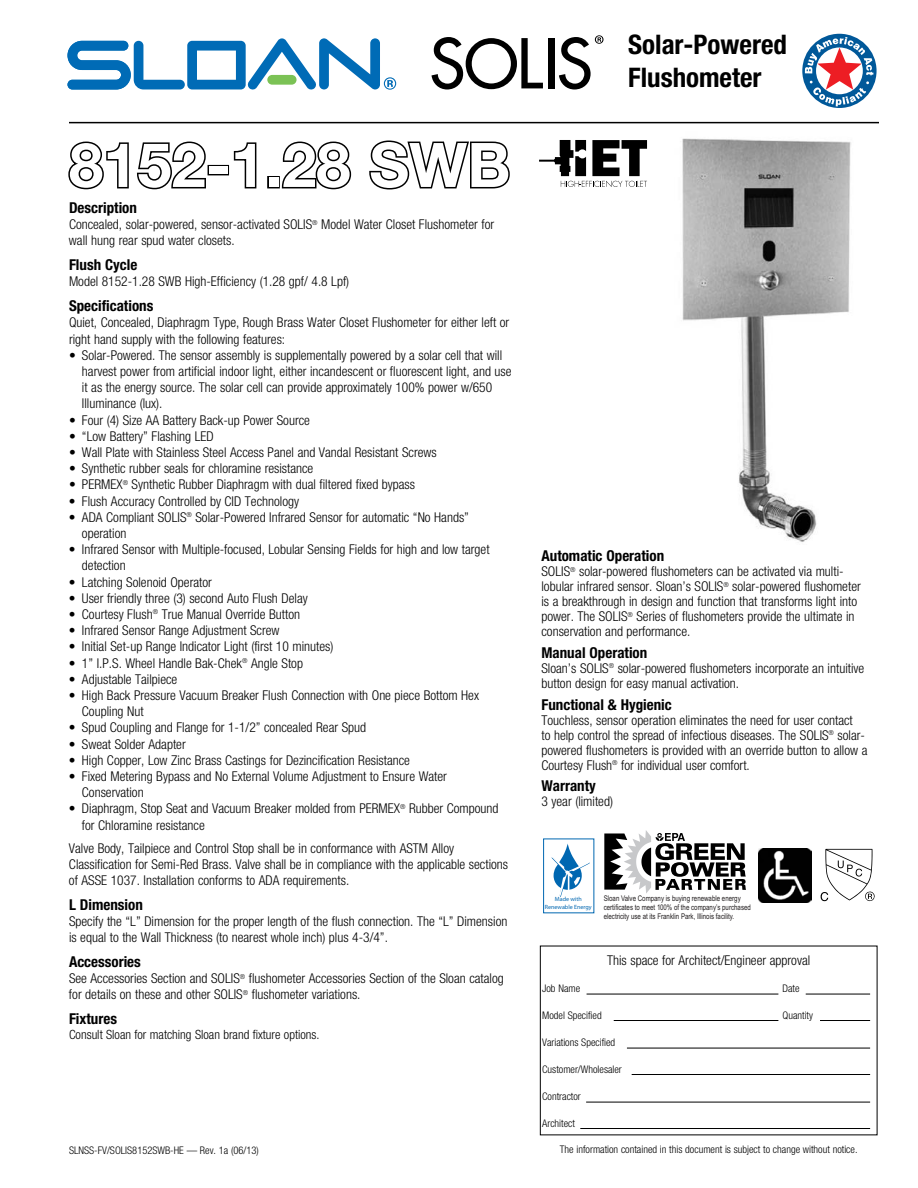
<style>
.page{position:relative;width:918px;height:1188px;background:#fff}
.page>*{position:absolute;margin:0;border:0;box-sizing:border-box;transform-origin:0 0}
.t1{font:700 61.5px "Helvetica Neue LT";color:#fff}
.t2{font:700 condensed 27px/32.4px "Helvetica Neue LT Std";color:#000}
.t3{font:700 condensed 15px "Helvetica Neue LT Std";color:#000}
.t4{font:300 condensed 13.5px/16.2px "Helvetica Neue LT Std";color:#000}
.t5{font:300 condensed 12.75px "Helvetica Neue LT Std";color:#000}
.t6{font:300 condensed 10.5px "Helvetica Neue LT Std";color:#000}
.t7{font:7.8px/9.1px "Arial Narrow";color:#231f20;scale:.96 1}
.t8{font:6px/7.4px "Myriad";color:#0067b1;text-align:center}
</style>
<div class="page">
<img style="left:682px;top:138px;width:169px;height:404px">
<hr style="left:806px;top:994px;width:64px;height:1px;background:#000">
<hr style="left:820px;top:1020px;width:50px;height:1px;background:#000">
<hr style="left:614px;top:1020px;width:164px;height:1px;background:#000">
<hr style="left:587px;top:994px;width:191px;height:1px;background:#000">
<hr style="left:627px;top:1048px;width:243px;height:1px;background:#000">
<hr style="left:632px;top:1074px;width:238px;height:1px;background:#000">
<hr style="left:586px;top:1102px;width:284px;height:1px;background:#000">
<hr style="left:580px;top:1128px;width:290px;height:1px;background:#000">
<hr style="left:69px;top:122px;width:810px;height:1px;background:#000">
<svg style="left:68px;top:141px;width:138px;height:49px"></svg>
<div style="left:208px;top:165px;width:21px;height:10px;border:3px solid #000"></div>
<svg style="left:233px;top:142px;width:24px;height:47px"></svg>
<div style="left:267px;top:176px;width:13px;height:12px;border:3px solid #000"></div>
<svg style="left:281px;top:141px;width:71px;height:49px"></svg>
<svg style="left:369px;top:140px;width:141px;height:50px"></svg>
<svg style="left:432px;top:37px;width:111px;height:53px"></svg>
<div style="left:548px;top:38px;width:6px;height:50px;background:#000"></div>
<svg style="left:559px;top:35px;width:45px;height:55px"></svg>
<svg style="left:802px;top:34px;width:75px;height:74px"></svg>
<svg style="left:805px;top:37px;width:68px;height:69px"></svg>
<svg style="left:68px;top:38px;width:328px;height:52px"></svg>
<svg style="left:539px;top:140px;width:108px;height:47px"></svg>
<img style="left:758px;top:849px;width:54px;height:54px">
<svg style="left:821px;top:849px;width:54px;height:52px"></svg>
<svg style="left:604px;top:830px;width:142px;height:63px"></svg>
<div style="left:543px;top:838px;width:54px;height:76px;background:linear-gradient(to bottom,#fff,#fff)"></div>
<div style="left:544px;top:839px;width:50px;height:74px;background:#fff"></div>
<div style="left:543px;top:839px;width:51px;height:74px;border:1px solid #0067b1"></div>
<svg style="left:551px;top:843px;width:38px;height:54px"></svg>
<h1 class="t1" style="left:69px;top:127px;width:443px">8152-1.28 SWB</h1>
<p class="t3" style="left:69px;top:199px;width:69px">Description</p>
<p class="t4" style="left:69px;top:216px;width:427px">Concealed, solar-powered, sensor-activated SOLIS<sup>®</sup> Model Water Closet Flushometer for wall hung rear spud water closets.</p>
<p class="t3" style="left:69px;top:256px;width:70px">Flush Cycle</p>
<p class="t4" style="left:69px;top:273px;width:282px">Model 8152-1.28 SWB High-Efficiency (1.28 gpf/ 4.8 Lpf)</p>
<p class="t3" style="left:69px;top:297px;width:86px">Specifications</p>
<p class="t4" style="left:69px;top:314px;width:442px">Quiet, Concealed, Diaphragm Type, Rough Brass Water Closet Flushometer for either left or right hand supply with the following features:</p>
<p class="t4" style="left:82px;top:347px;width:431px;text-indent:-13px">• Solar-Powered. The sensor assembly is supplementally powered by a solar cell that will harvest power from artificial indoor light, either incandescent or fluorescent light, and use it as the energy source. The solar cell can provide approximately 100% power w/650<br>Illuminance (lux).</p>
<p class="t4" style="left:69px;top:412px;width:243px">• Four (4) Size AA Battery Back-up Power Source</p>
<p class="t4" style="left:69px;top:428px;width:146px">• “Low Battery” Flashing LED</p>
<p class="t4" style="left:69px;top:444px;width:369px">• Wall Plate with Stainless Steel Access Panel and Vandal Resistant Screws</p>
<p class="t4" style="left:69px;top:460px;width:246px">• Synthetic rubber seals for chloramine resistance</p>
<p class="t4" style="left:69px;top:476px;width:348px">• PERMEX<sup>®</sup> Synthetic Rubber Diaphragm with dual filtered fixed bypass</p>
<p class="t4" style="left:69px;top:493px;width:232px">• Flush Accuracy Controlled by CID Technology</p>
<p class="t4" style="left:82px;top:509px;width:389px;text-indent:-13px">• ADA Compliant SOLIS<sup>®</sup> Solar-Powered Infrared Sensor for automatic “No Hands” operation</p>
<p class="t4" style="left:82px;top:541px;width:409px;text-indent:-13px">• Infrared Sensor with Multiple-focused, Lobular Sensing Fields for high and low target detection</p>
<p class="t4" style="left:69px;top:574px;width:145px">• Latching Solenoid Operator</p>
<p class="t4" style="left:69px;top:590px;width:240px">• User friendly three (3) second Auto Flush Delay</p>
<p class="t4" style="left:69px;top:606px;width:233px">• Courtesy Flush<sup>®</sup> True Manual Override Button</p>
<p class="t4" style="left:69px;top:622px;width:212px">• Infrared Sensor Range Adjustment Screw</p>
<p class="t4" style="left:69px;top:638px;width:266px">• Initial Set-up Range Indicator Light (first 10 minutes)</p>
<p class="t4" style="left:69px;top:655px;width:236px">• 1” I.P.S. Wheel Handle Bak-Chek<sup>®</sup> Angle Stop</p>
<p class="t4" style="left:69px;top:671px;width:110px">• Adjustable Tailpiece</p>
<p class="t4" style="left:82px;top:687px;width:399px;text-indent:-13px">• High Back Pressure Vacuum Breaker Flush Connection with One piece Bottom Hex<br>Coupling Nut</p>
<p class="t4" style="left:69px;top:719px;width:299px">• Spud Coupling and Flange for 1-1/2” concealed Rear Spud</p>
<p class="t4" style="left:69px;top:736px;width:118px">• Sweat Solder Adapter</p>
<p class="t4" style="left:69px;top:752px;width:343px">• High Copper, Low Zinc Brass Castings for Dezincification Resistance</p>
<p class="t4" style="left:82px;top:768px;width:367px;text-indent:-13px">• Fixed Metering Bypass and No External Volume Adjustment to Ensure Water<br>Conservation</p>
<p class="t4" style="left:82px;top:800px;width:418px;text-indent:-13px">• Diaphragm, Stop Seat and Vacuum Breaker molded from PERMEX<sup>®</sup> Rubber Compound for Chloramine resistance</p>
<p class="t4" style="left:69px;top:840px;width:441px">Valve Body, Tailpiece and Control Stop shall be in conformance with ASTM Alloy<br>Classification for Semi-Red Brass. Valve shall be in compliance with the applicable sections of ASSE 1037. Installation conforms to ADA requirements.</p>
<p class="t3" style="left:69px;top:895px;width:75px">L Dimension</p>
<p class="t4" style="left:69px;top:913px;width:440px">Specify the “L” Dimension for the proper length of the flush connection. The “L” Dimension is equal to the Wall Thickness (to nearest whole inch) plus 4-3/4”.</p>
<p class="t3" style="left:69px;top:952px;width:73px">Accessories</p>
<p class="t4" style="left:69px;top:970px;width:436px">See Accessories Section and SOLIS<sup>®</sup> flushometer Accessories Section of the Sloan catalog for details on these and other SOLIS<sup>®</sup> flushometer variations.</p>
<p class="t3" style="left:69px;top:1010px;width:50px">Fixtures</p>
<p class="t5" style="left:69px;top:1027px;width:252px">Consult Sloan for matching Sloan brand fixture options.</p>
<h2 class="t2" style="left:628px;top:28px;width:160px">Solar-Powered<br>Flushometer</h2>
<p class="t3" style="left:542px;top:547px;width:124px">Automatic Operation</p>
<p class="t4" style="left:541px;top:564px;width:321px;line-height:15px">SOLIS<sup>®</sup> solar-powered flushometers can be activated via multi&shy;lobular infrared sensor. Sloan’s SOLIS<sup>®</sup> solar-powered flushometer is a breakthrough in design and function that transforms light into power. The SOLIS<sup>®</sup> Series of flushometers provide the ultimate in conservation and performance.</p>
<p class="t3" style="left:542px;top:643px;width:107px">Manual Operation</p>
<p class="t4" style="left:541px;top:660px;width:324px;line-height:15px">Sloan’s SOLIS<sup>®</sup> solar-powered flushometers incorporate an intuitive button design for easy manual activation.</p>
<p class="t3" style="left:542px;top:695px;width:132px">Functional &amp; Hygienic</p>
<p class="t4" style="left:541px;top:712px;width:327px;line-height:15px">Touchless, sensor operation eliminates the need for user contact<br>to help control the spread of infectious diseases. The SOLIS<sup>®</sup> solar&shy;powered flushometers is provided with an override button to allow a Courtesy Flush<sup>®</sup> for individual user comfort.</p>
<p class="t3" style="left:542px;top:777px;width:56px">Warranty</p>
<p class="t4" style="left:542px;top:793px;width:73px">3 year (limited)</p>
<p class="t8" style="left:545px;top:896px;width:48px">Made with<br>Renewable Energy</p>
<p class="t7" style="left:604px;top:894px;width:155px">Sloan Valve Company is buying renewable energy certificates to meet 100% of the company’s purchased electricity use at its Franklin Park, Illinois facility.</p>
<p class="t4" style="left:607px;top:952px;width:205px">This space for Architect/Engineer approval</p>
<p class="t6" style="left:542px;top:982px;width:39px">Job Name</p>
<p class="t6" style="left:783px;top:982px;width:19px">Date</p>
<p class="t6" style="left:542px;top:1009px;width:61px">Model Specified</p>
<p class="t6" style="left:783px;top:1009px;width:32px">Quantity</p>
<p class="t6" style="left:542px;top:1036px;width:75px">Variations Specified</p>
<p class="t6" style="left:542px;top:1063px;width:81px">Customer/Wholesaler</p>
<p class="t6" style="left:542px;top:1090px;width:40px">Contractor</p>
<p class="t6" style="left:542px;top:1117px;width:34px">Architect</p>
<p class="t6" style="left:69px;top:1144px;width:191px">SLNSS-FV/SOLIS8152SWB-HE — Rev. 1a (06/13)</p>
<p class="t6" style="left:560px;top:1143px;width:299px">The information contained in this document is subject to change without notice.</p>
</div>
